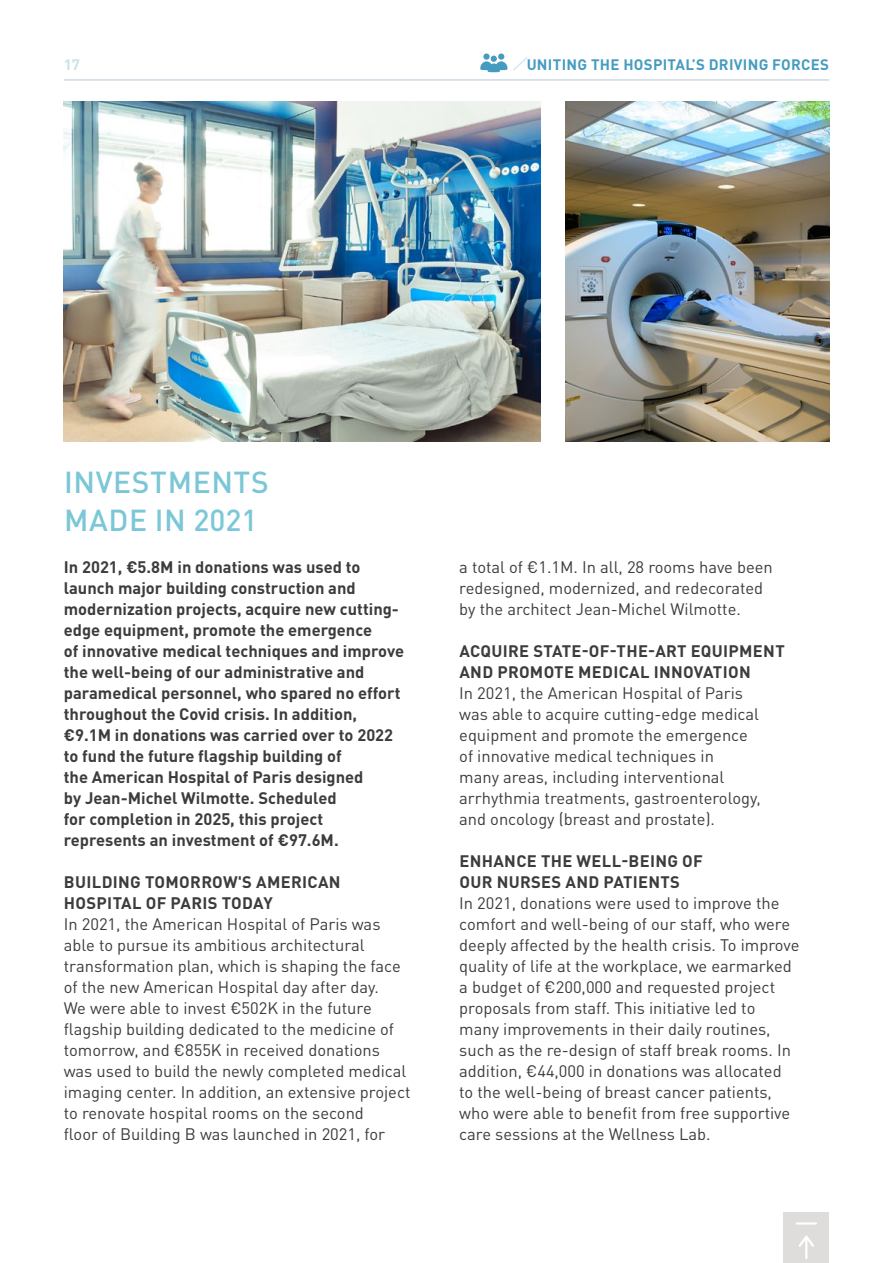
<style>
.page{position:relative;width:893px;height:1263px;background:#fff}
.page>*{position:absolute;margin:0;border:0;box-sizing:border-box;transform-origin:0 0}
.TEXTE{font:500 30px "DIN Pro";letter-spacing:.02em;color:#7bc7d6}
.TEXTE-2{font:16.5px/21px "DIN Pro";color:#3c3c3b}
.TEXTE-3{font:700 16.5px/21px "DIN Pro";color:#3c3c3b}
.TEXTE-4{font:700 16.5px/21px "DIN Pro";letter-spacing:.02em;color:#3c3c3b}
.t1{font:700 15px "DIN Pro";letter-spacing:.02em;color:#469cc0}
.t2{font:700 15px "DIN Pro";color:#c8e4ea}
</style>
<div class="page">
<hr style="left:64px;top:79px;width:765px;height:2px;background:#c8e4ea">
<img style="left:64px;top:102px;width:476px;height:340px">
<img style="left:566px;top:102px;width:263px;height:340px">
<svg style="left:480px;top:55px;width:48px;height:17px"></svg>
<div style="left:783px;top:1212px;width:46px;height:51px;background:#dfdddc"></div>
<svg style="left:797px;top:1222px;width:19px;height:2px"></svg>
<svg style="left:799px;top:1236px;width:15px;height:22px"></svg>
<p class="t2" style="left:64px;top:52px;width:18px">17</p>
<p class="t1" style="left:527px;top:52px;width:304px">UNITING THE HOSPITAL’S DRIVING FORCES</p>
<p class="TEXTE" style="left:64px;top:458px;width:206px">INVESTMENTS</p>
<p class="TEXTE" style="left:64px;top:496px;width:195px">MADE IN 2021</p>
<p class="TEXTE-3" style="left:64px;top:554px;width:337px">In 2021, €5.8M in donations was used to launch major building construction and modernization projects, acquire new cutting&shy;edge equipment, promote the emergence</p>
<p class="TEXTE-3" style="left:64px;top:638px;width:342px">of innovative medical techniques and improve the well-being of our administrative and paramedical personnel, who spared no effort throughout the Covid crisis. In addition,</p>
<p class="TEXTE-3" style="left:64px;top:722px;width:331px">€9.1M in donations was carried over to 2022</p>
<p class="TEXTE-3" style="left:64px;top:743px;width:301px">to fund the future flagship building of the American Hospital of Paris designed by Jean-Michel Wilmotte. Scheduled<br>for completion in 2025, this project represents an investment of €97.6M.</p>
<p class="TEXTE-4" style="left:64px;top:869px;width:278px">BUILDING TOMORROW'S AMERICAN<br>HOSPITAL OF PARIS TODAY</p>
<p class="TEXTE-2" style="left:64px;top:912px;width:348px">In 2021, the American Hospital of Paris was able to pursue its ambitious architectural transformation plan, which is shaping the face of the new American Hospital day after day.<br>We were able to invest €502K in the future flagship building dedicated to the medicine of tomorrow, and €855K in received donations was used to build the newly completed medical imaging center. In addition, an extensive project to renovate hospital rooms on the second<br>floor of Building B was launched in 2021, for</p>
<p class="TEXTE-2" style="left:459px;top:555px;width:315px">a total of €1.1M. In all, 28 rooms have been redesigned, modernized, and redecorated by the architect Jean-Michel Wilmotte.</p>
<p class="TEXTE-4" style="left:459px;top:638px;width:327px">ACQUIRE STATE-OF-THE-ART EQUIPMENT<br>AND PROMOTE MEDICAL INNOVATION</p>
<p class="TEXTE-2" style="left:459px;top:681px;width:303px">In 2021, the American Hospital of Paris was able to acquire cutting-edge medical equipment and promote the emergence of innovative medical techniques in<br>many areas, including interventional arrhythmia treatments, gastroenterology, and oncology (breast and prostate).</p>
<p class="TEXTE-4" style="left:459px;top:848px;width:245px">ENHANCE THE WELL-BEING OF<br>OUR NURSES AND PATIENTS</p>
<p class="TEXTE-2" style="left:459px;top:891px;width:342px">In 2021, donations were used to improve the comfort and well-being of our staff, who were deeply affected by the health crisis. To improve quality of life at the workplace, we earmarked a budget of €200,000 and requested project proposals from staff. This initiative led to<br>many improvements in their daily routines, such as the re-design of staff break rooms. In addition, €44,000 in donations was allocated to the well-being of breast cancer patients, who were able to benefit from free supportive care sessions at the Wellness Lab.</p>
</div>
